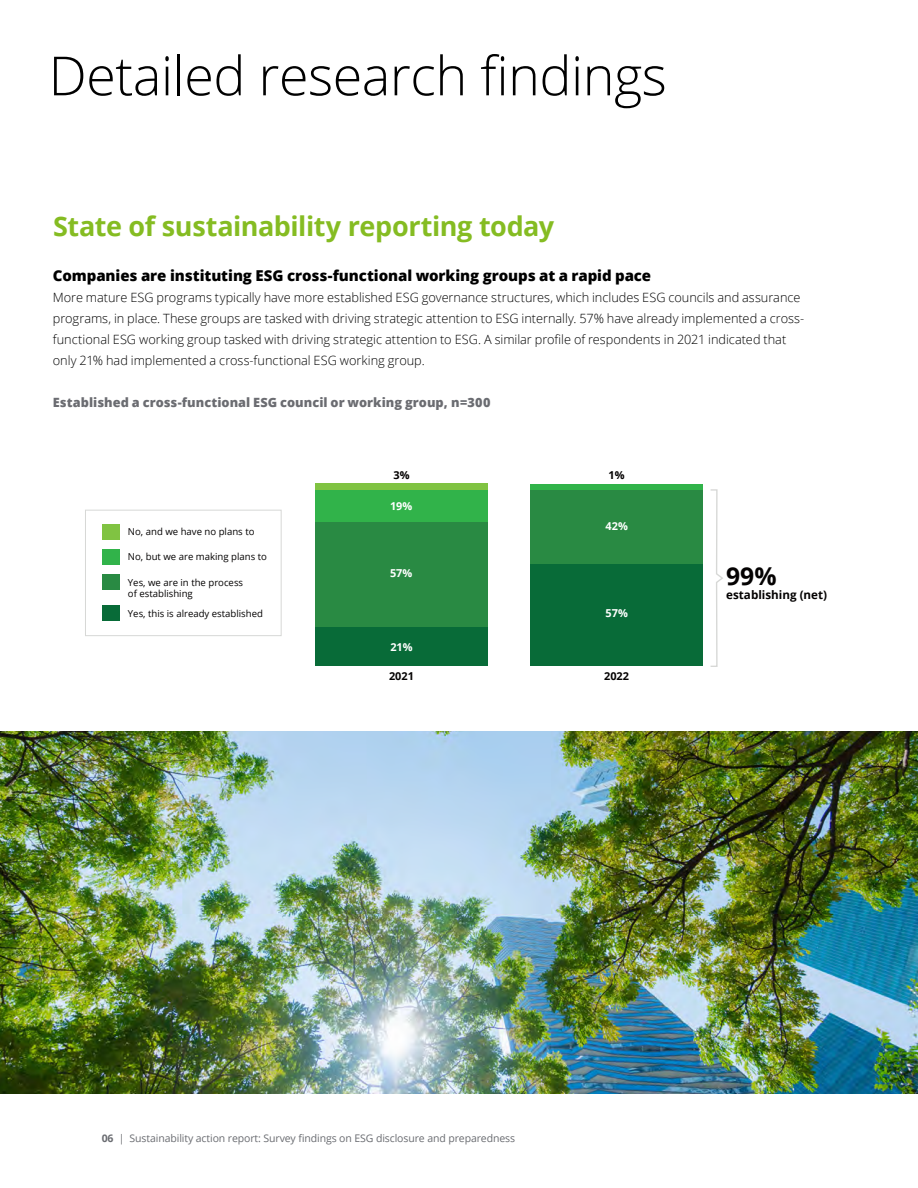
<style>
.page{position:relative;width:918px;height:1188px;background:#fff}
.page>*{position:absolute;margin:0;border:0;box-sizing:border-box;transform-origin:0 0}
.t1{font:300 54px "Open Sans";letter-spacing:-.01em;color:#000}
.t2{font:700 27px "Open Sans";letter-spacing:-.015em;color:#85bc22}
.t3{font:700 24.6px "Open Sans";color:#040202}
.t4{font:800 15px "Open Sans";letter-spacing:-.005em;color:#000}
.t5{font:300 12.75px/21px "Open Sans";color:#000}
.t6{font:800 12.75px "Open Sans";letter-spacing:.005em;color:#6b6c71}
.t7{font:700 11.7px "Open Sans";color:#040202}
.t8{font:700 10.95px "Open Sans";color:#fff}
.t9{font:700 10.95px "Open Sans";color:#040202}
.t10{font:10.5px "Open Sans";letter-spacing:-.01em;color:#6a6c71}
.t11{font:9.6px/11.6px "Open Sans";color:#040202}
.s1{color:#6a6c71}
.s2{font-weight:700}
</style>
<div class="page">
<img style="left:0;top:731px;width:918px;height:363px">
<svg style="left:315px;top:484px;width:173px;height:7px"></svg>
<div style="left:315px;top:491px;width:173px;height:32px;background:#31b34a"></div>
<div style="left:315px;top:523px;width:173px;height:104px;background:#298a43"></div>
<div style="left:315px;top:627px;width:173px;height:39px;background:#086b38"></div>
<div style="left:85px;top:510px;width:196px;height:126px;border:1px solid #d7d8d6"></div>
<div style="left:103px;top:524px;width:17px;height:16px;background:#80c342"></div>
<div style="left:103px;top:549px;width:17px;height:16px;background:#31b34a"></div>
<div style="left:103px;top:575px;width:17px;height:15px;background:#298a43"></div>
<div style="left:103px;top:605px;width:17px;height:16px;background:#086b38"></div>
<svg style="left:710px;top:489px;width:13px;height:178px"></svg>
<svg style="left:530px;top:484px;width:173px;height:7px"></svg>
<div style="left:530px;top:491px;width:173px;height:88px;background:#298a43"></div>
<div style="left:530px;top:564px;width:173px;height:101px;background:#086b38"></div>
<h1 class="t1" style="left:49px;top:39px;width:620px">Detailed research findings</h1>
<h2 class="t2" style="left:53px;top:207px;width:502px">State of sustainability reporting today</h2>
<p class="t4" style="left:53px;top:264px;width:600px">Companies are instituting ESG cross-functional working groups at a rapid pace</p>
<p class="t5" style="left:53px;top:287px;width:753px">More mature ESG programs typically have more established ESG governance structures, which includes ESG councils and assurance programs, in place. These groups are tasked with driving strategic attention to ESG internally. 57% have already implemented a cross&shy;functional ESG working group tasked with driving strategic attention to ESG. A similar profile of respondents in 2021 indicated that only 21% had implemented a cross-functional ESG working group.</p>
<p class="t6" style="left:53px;top:393px;width:439px">Established a cross-functional ESG council or working group, <span class="s1">n=300</span></p>
<p class="t11" style="left:128px;top:526px;width:128px">No, and we have no plans to</p>
<p class="t11" style="left:128px;top:551px;width:141px">No, but we are making plans to</p>
<p class="t11" style="left:128px;top:576px;width:117px">Yes, we are in the process of establishing</p>
<p class="t11" style="left:128px;top:607px;width:137px">Yes, this is already established</p>
<p class="t9" style="left:394px;top:467px;width:18px">3%</p>
<p class="t8" style="left:390px;top:498px;width:24px">19%</p>
<p class="t8" style="left:390px;top:566px;width:24px">57%</p>
<p class="t8" style="left:390px;top:639px;width:24px">21%</p>
<p class="t9" style="left:609px;top:467px;width:18px">1%</p>
<p class="t8" style="left:606px;top:518px;width:24px">42%</p>
<p class="t8" style="left:606px;top:606px;width:24px">57%</p>
<p class="t9" style="left:389px;top:668px;width:26px">2021</p>
<p class="t9" style="left:604px;top:668px;width:26px">2022</p>
<h3 class="t3" style="left:726px;top:559px;width:52px">99%</h3>
<p class="t7" style="left:726px;top:587px;width:102px">establishing (net)</p>
<p class="t10" style="left:102px;top:1131px;width:415px"><span class="s2">06</span> | Sustainability action report: Survey findings on ESG disclosure and preparedness</p>
</div>
